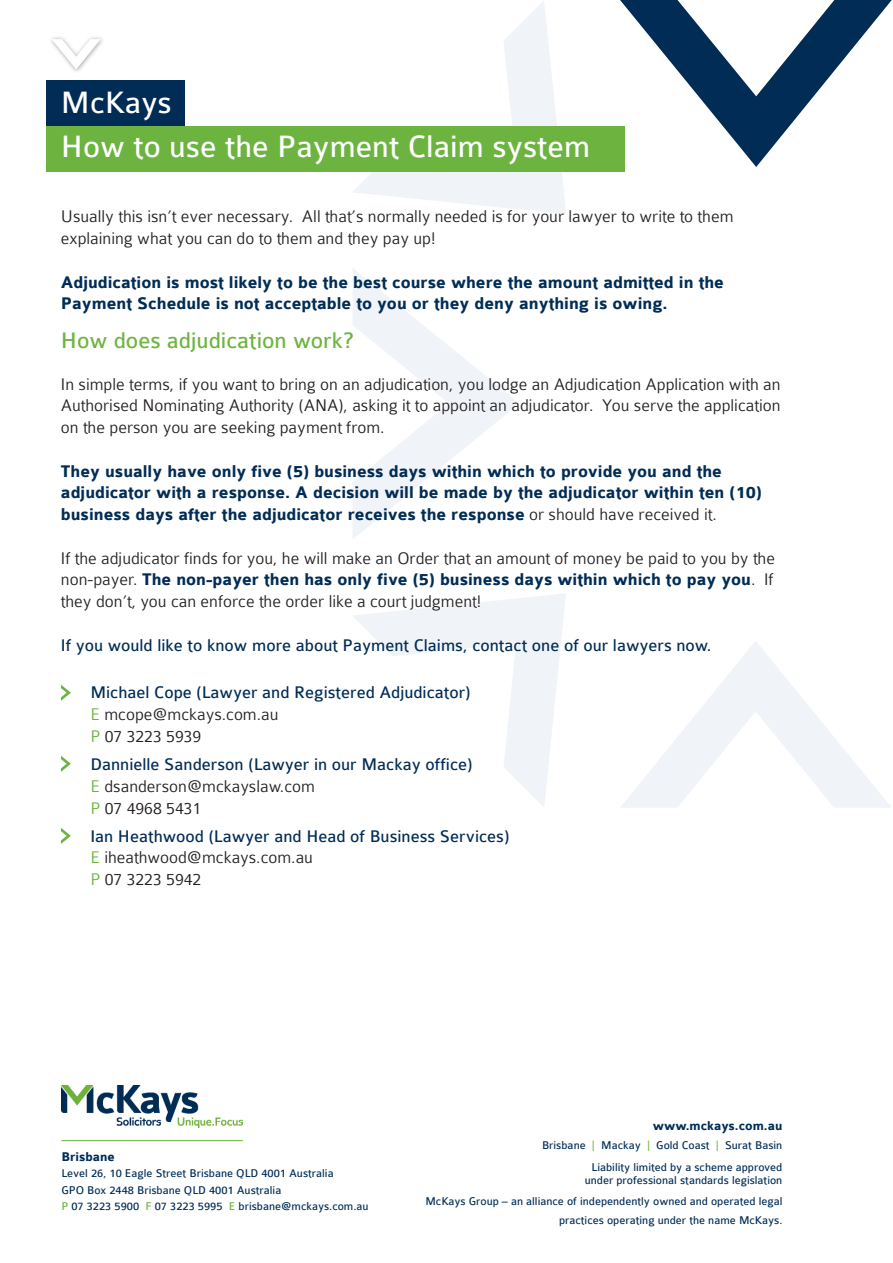
<style>
.page{position:relative;width:893px;height:1263px;background:#fff}
.page>*{position:absolute;margin:0;border:0;box-sizing:border-box;transform-origin:0 0}
.t1{font:33px "Colaborate";color:#fff}
.Heading{font:24px "Colaborate";color:#6cb43f}
.Heading-2{font:300 18px/21.8px "Colaborate";color:#231f20;text-align:justify}
.Heading-3{font:700 18px/21.8px "Colaborate";color:#002c55}
.Heading-4{font:18px "Colaborate";color:#002c55}
.Body_Text{font:700 13.5px "Colaborate";color:#002c55}
.Body_Text-2{font:12px/18.8px "Colaborate";color:#002c55;text-align:right}
.s1{font-weight:300;color:#231f20}
.s2{font-weight:700;color:#002c55}
.s3{color:#002c55}
.s4{color:#6cb43f}
</style>
<div class="page">
<svg style="left:353px;top:594px;width:213px;height:213px"></svg>
<svg style="left:352px;top:1px;width:214px;height:213px"></svg>
<svg style="left:353px;top:269px;width:166px;height:270px"></svg>
<svg style="left:620px;top:0;width:272px;height:167px"></svg>
<svg style="left:621px;top:641px;width:270px;height:167px"></svg>
<div style="left:48px;top:35px;width:57px;height:39px;background:#231f20;opacity:.4"></div>
<svg style="left:51px;top:39px;width:50px;height:30px"></svg>
<div style="left:47px;top:126px;width:578px;height:45px;background:#6cb43f"></div>
<div style="left:47px;top:81px;width:138px;height:45px;background:#002c55"></div>
<img style="left:61px;top:1085px;width:182px;height:42px">
<hr style="left:61px;top:1140px;width:182px;height:1px;background:#6cb43f">
<svg style="left:61px;top:685px;width:10px;height:16px"></svg>
<svg style="left:61px;top:756px;width:10px;height:16px"></svg>
<svg style="left:61px;top:828px;width:10px;height:16px"></svg>
<p class="t1" style="left:61px;top:85px;width:112px">McKays</p>
<p class="t1" style="left:61px;top:130px;width:531px">How to use the Payment Claim system</p>
<p class="Heading-2" style="left:61px;top:206px;width:674px">Usually this isn’t ever necessary. All that’s normally needed is for your lawyer to write to them explaining what you can do to them and they pay up!</p>
<p class="Heading-3" style="left:61px;top:272px;width:665px">Adjudication is most likely to be the best course where the amount admitted in the<br>Payment Schedule is not acceptable to you or they deny anything is owing.</p>
<p class="Heading" style="left:61px;top:328px;width:294px">How does adjudication work?</p>
<p class="Heading-2" style="left:61px;top:373px;width:721px">In simple terms, if you want to bring on an adjudication, you lodge an Adjudication Application with an Authorised Nominating Authority (ANA), asking it to appoint an adjudicator. You serve the application on the person you are seeking payment from.</p>
<p class="Heading-3" style="left:61px;top:461px;width:702px">They usually have only five (5) business days within which to provide you and the adjudicator with a response. A decision will be made by the adjudicator within ten (10) business days after the adjudicator receives the response <span class="s1">or should have received it.</span></p>
<p class="Heading-2" style="left:61px;top:547px;width:716px">If the adjudicator finds for you, he will make an Order that an amount of money be paid to you by the non-payer. <span class="s2">The non-payer then has only five (5) business days within which to pay you</span><span class="s3">.</span> If they don’t, you can enforce the order like a court judgment!</p>
<p class="Heading-4" style="left:61px;top:636px;width:652px">If you would like to know more about Payment Claims, contact one of our lawyers now.</p>
<p class="Heading-4" style="left:90px;top:683px;width:382px">Michael Cope (Lawyer and Registered Adjudicator)</p>
<p class="Heading-2" style="left:90px;top:704px;width:190px"><span class="s4">E</span> mcope@mckays.com.au</p>
<p class="Heading-2" style="left:90px;top:725px;width:113px"><span class="s4">P</span> 07 3223 5939</p>
<p class="Heading-4" style="left:90px;top:755px;width:384px">Dannielle Sanderson (Lawyer in our Mackay office)</p>
<p class="Heading-2" style="left:90px;top:775px;width:226px"><span class="s4">E</span> dsanderson@mckayslaw.com</p>
<p class="Heading-2" style="left:90px;top:797px;width:113px"><span class="s4">P</span> 07 4968 5431</p>
<p class="Heading-4" style="left:90px;top:827px;width:420px">Ian Heathwood (Lawyer and Head of Business Services)</p>
<p class="Heading-2" style="left:90px;top:847px;width:224px"><span class="s4">E</span> iheathwood@mckays.com.au</p>
<p class="Heading-2" style="left:90px;top:869px;width:113px"><span class="s4">P</span> 07 3223 5942</p>
<p class="Body_Text" style="left:61px;top:1149px;width:55px">Brisbane</p>
<p class="Body_Text-2" style="left:61px;top:1164px;width:274px">Level 26, 10 Eagle Street Brisbane QLD 4001 Australia</p>
<p class="Body_Text-2" style="left:61px;top:1181px;width:222px">GPO Box 2448 Brisbane QLD 4001 Australia</p>
<p class="Body_Text-2" style="left:61px;top:1197px;width:309px"><span class="s4">P</span> 07 3223 5900 <span class="s4">F</span> 07 3223 5995 <span class="s4">E</span> brisbane@mckays.com.au</p>
<p class="Body_Text" style="left:653px;top:1119px;width:131px">www.mckays.com.au</p>
<p class="Body_Text-2" style="left:542px;top:1136px;width:242px">Brisbane <span class="s4">|</span> Mackay <span class="s4">|</span> Gold Coast <span class="s4">|</span> Surat Basin</p>
<p class="Body_Text-2" style="left:592px;top:1158px;width:192px">Liability limited by a scheme approved</p>
<p class="Body_Text-2" style="left:585px;top:1171px;width:199px">under professional standards legislation</p>
<p class="Body_Text-2" style="left:425px;top:1192px;width:358px">McKays Group – an alliance of independently owned and operated legal practices operating under the name McKays.</p>
</div>
